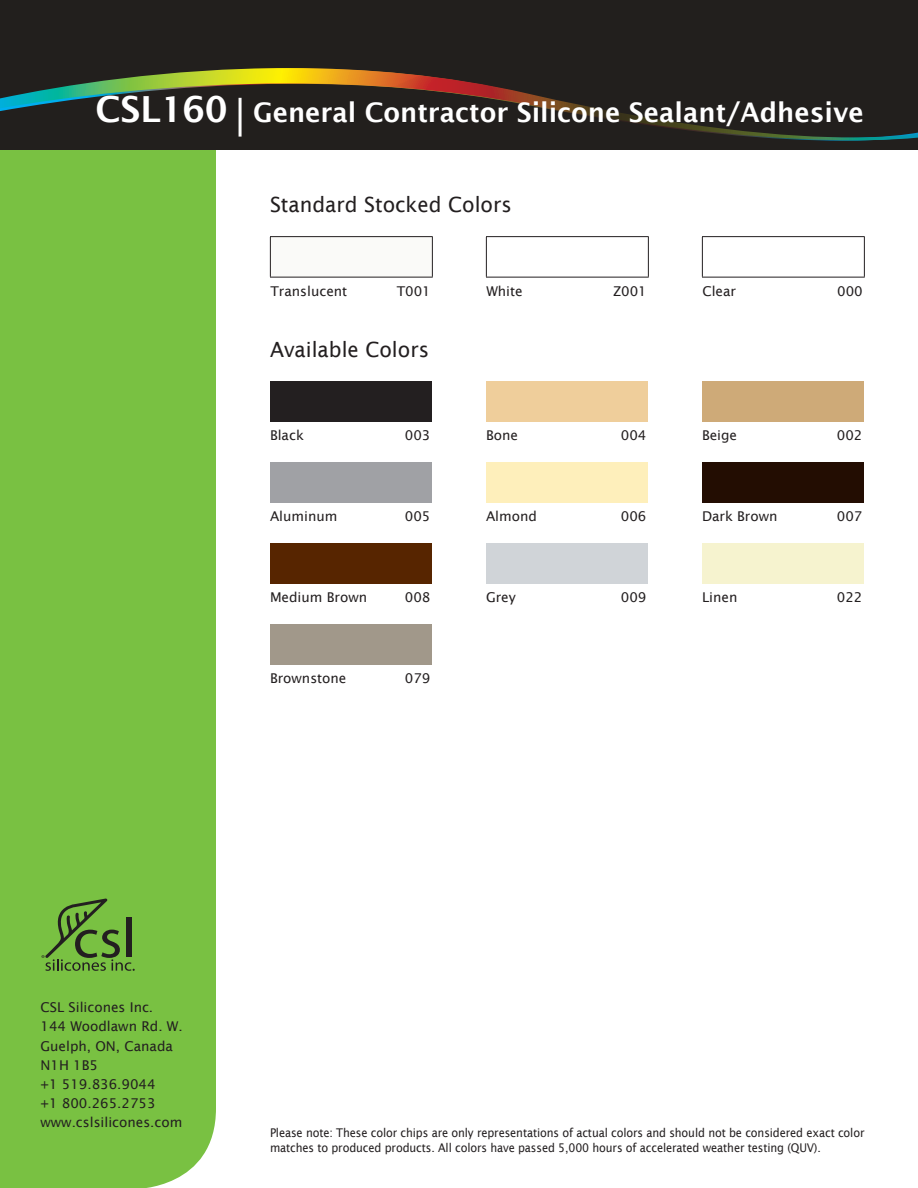
<style>
.page{position:relative;width:918px;height:1188px;background:#fff}
.page>*{position:absolute;margin:0;border:0;box-sizing:border-box;transform-origin:0 0}
.t1{font:600 27px "Lucida Sans";color:#fff}
.t2{font:21px "Lucida Sans";color:#231f20}
.t3{font:13.5px/19.2px "Lucida Sans";color:#231f20}
.t4{font:12px/15px "Lucida Sans";letter-spacing:-.01em;color:#231f20;scale:.92 1}
.s1{font-size:36px}
.s2{font-weight:400;font-size:42px}
</style>
<div class="page">
<div style="left:0;top:149px;width:216px;height:1039px;background:#79c142"></div>
<div style="left:0;top:0;width:918px;height:149px;background:#221f1d"></div>
<svg style="left:0;top:68px;width:249px;height:43px"></svg>
<svg style="left:249px;top:68px;width:669px;height:82px"></svg>
<svg style="left:42px;top:899px;width:93px;height:72px;background:#649b39"></svg>
<div style="left:270px;top:237px;width:162px;height:40px;background:#fafaf8"></div>
<hr style="left:486px;top:236px;width:163px;height:1px;background:#231f20">
<hr style="left:486px;top:237px;width:1px;height:40px;background:#231f20">
<hr style="left:648px;top:237px;width:1px;height:40px;background:#231f20">
<hr style="left:486px;top:277px;width:163px;height:1px;background:#231f20">
<hr style="left:270px;top:236px;width:163px;height:1px;background:#231f20">
<hr style="left:270px;top:237px;width:1px;height:40px;background:#231f20">
<hr style="left:432px;top:237px;width:1px;height:40px;background:#231f20">
<hr style="left:270px;top:277px;width:163px;height:1px;background:#231f20">
<hr style="left:702px;top:236px;width:163px;height:1px;background:#231f20">
<hr style="left:702px;top:237px;width:1px;height:40px;background:#231f20">
<hr style="left:864px;top:237px;width:1px;height:40px;background:#231f20">
<hr style="left:702px;top:277px;width:163px;height:1px;background:#231f20">
<div style="left:270px;top:381px;width:162px;height:41px;background:#231f20"></div>
<div style="left:486px;top:381px;width:162px;height:41px;background:#efce9b"></div>
<div style="left:702px;top:381px;width:162px;height:41px;background:#ceaa78"></div>
<div style="left:270px;top:462px;width:162px;height:40px;background:#a0a1a5"></div>
<div style="left:486px;top:462px;width:162px;height:40px;background:#feefbb"></div>
<div style="left:702px;top:462px;width:162px;height:40px;background:#230d02"></div>
<div style="left:270px;top:543px;width:162px;height:41px;background:#572500"></div>
<div style="left:486px;top:543px;width:162px;height:41px;background:#d0d4d8"></div>
<div style="left:702px;top:543px;width:162px;height:41px;background:#f6f3cf"></div>
<div style="left:270px;top:624px;width:162px;height:40px;background:#a1988a"></div>
<p class="t1" style="left:96px;top:97px;width:770px"><span class="s1">CSL160</span> <span class="s2">|</span> General Contractor Silicone Sealant/Adhesive</p>
<p class="t2" style="left:270px;top:192px;width:243px">Standard Stocked Colors</p>
<p class="t3" style="left:270px;top:281px;width:78px">Translucent</p>
<p class="t3" style="left:397px;top:281px;width:36px">T001</p>
<p class="t3" style="left:486px;top:281px;width:38px">White</p>
<p class="t3" style="left:613px;top:281px;width:35px">Z001</p>
<p class="t3" style="left:702px;top:281px;width:35px">Clear</p>
<p class="t3" style="left:837px;top:281px;width:27px">000</p>
<p class="t2" style="left:270px;top:337px;width:161px">Available Colors</p>
<p class="t3" style="left:270px;top:426px;width:35px">Black</p>
<p class="t3" style="left:405px;top:426px;width:27px">003</p>
<p class="t3" style="left:486px;top:426px;width:33px">Bone</p>
<p class="t3" style="left:621px;top:426px;width:27px">004</p>
<p class="t3" style="left:702px;top:426px;width:37px">Beige</p>
<p class="t3" style="left:837px;top:426px;width:27px">002</p>
<p class="t3" style="left:270px;top:507px;width:69px">Aluminum</p>
<p class="t3" style="left:405px;top:507px;width:27px">005</p>
<p class="t3" style="left:486px;top:507px;width:52px">Almond</p>
<p class="t3" style="left:621px;top:507px;width:27px">006</p>
<p class="t3" style="left:702px;top:507px;width:77px">Dark Brown</p>
<p class="t3" style="left:837px;top:507px;width:27px">007</p>
<p class="t3" style="left:270px;top:588px;width:99px">Medium Brown</p>
<p class="t3" style="left:405px;top:588px;width:27px">008</p>
<p class="t3" style="left:486px;top:588px;width:31px">Grey</p>
<p class="t3" style="left:621px;top:588px;width:27px">009</p>
<p class="t3" style="left:702px;top:588px;width:37px">Linen</p>
<p class="t3" style="left:837px;top:588px;width:27px">022</p>
<p class="t3" style="left:270px;top:669px;width:78px">Brownstone</p>
<p class="t3" style="left:405px;top:669px;width:27px">079</p>
<p class="t3" style="left:40px;top:998px;width:114px">CSL Silicones Inc.</p>
<p class="t3" style="left:40px;top:1017px;width:144px">144 Woodlawn Rd. W.</p>
<p class="t3" style="left:40px;top:1036px;width:134px">Guelph, ON, Canada<br>N1H 1B5</p>
<p class="t3" style="left:40px;top:1074px;width:117px">+1 519.836.9044</p>
<p class="t3" style="left:40px;top:1093px;width:117px">+1 800.265.2753</p>
<p class="t3" style="left:40px;top:1113px;width:143px">www.cslsilicones.com</p>
<p class="t4" style="left:270px;top:1125px;width:648px">Please note: These color chips are only representations of actual colors and should not be considered exact color matches to produced products. All colors have passed 5,000 hours of accelerated weather testing (QUV).</p>
</div>
